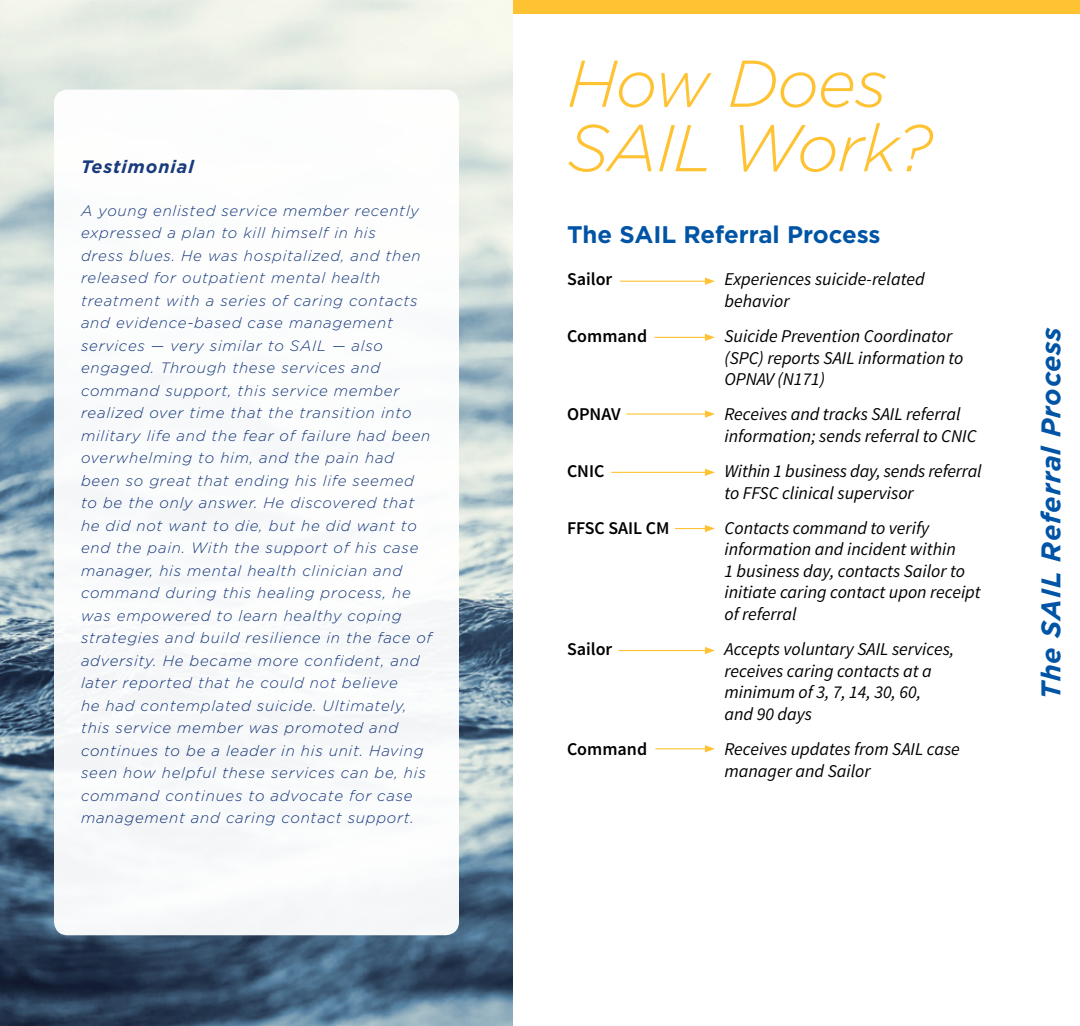
<style>
.page{position:relative;width:1080px;height:1026px;background:#fff}
.page>*{position:absolute;margin:0;border:0;box-sizing:border-box;transform-origin:0 0}
.t1{font:italic 300 66px/64.5px "Gotham";letter-spacing:-.02em;color:#fec232}
.t2{font:italic 700 27px "Gotham";letter-spacing:.03em;color:#0054a6}
.t3{font:700 24px "Gotham";color:#0054a6}
.t4{font:italic 18px/21.6px "Source Sans Pro";color:#000}
.t5{font:600 18px "Source Sans Pro";color:#000}
.t6{font:italic 700 18px "Gotham";letter-spacing:.05em;color:#0e3178}
.t7{font:italic 300 15px/22.5px "Gotham";letter-spacing:.05em;color:#0e3178}
</style>
<div class="page">
<img style="left:0;top:0;width:513px;height:1026px">
<div style="left:54px;top:90px;width:405px;height:845px;background:#fff;border-radius:14px"></div>
<div style="left:513px;top:0;width:567px;height:14px;background:#fec232"></div>
<hr style="left:620px;top:281px;width:87px;height:1px;background:#fec232">
<svg style="left:705px;top:278px;width:10px;height:7px"></svg>
<hr style="left:654px;top:337px;width:53px;height:1px;background:#fec232">
<svg style="left:705px;top:334px;width:10px;height:7px"></svg>
<hr style="left:626px;top:413px;width:81px;height:2px;background:#fec232">
<svg style="left:705px;top:410px;width:10px;height:8px"></svg>
<hr style="left:611px;top:472px;width:96px;height:1px;background:#fec232">
<svg style="left:705px;top:469px;width:10px;height:7px"></svg>
<hr style="left:675px;top:528px;width:32px;height:1px;background:#fec232">
<svg style="left:705px;top:525px;width:10px;height:7px"></svg>
<hr style="left:619px;top:650px;width:88px;height:1px;background:#fec232">
<svg style="left:705px;top:647px;width:10px;height:7px"></svg>
<hr style="left:655px;top:748px;width:52px;height:1px;background:#fec232">
<svg style="left:705px;top:745px;width:10px;height:7px"></svg>
<p class="t6" style="left:81px;top:156px;width:114px">Testimonial</p>
<p class="t7" style="left:81px;top:199px;width:352px">A young enlisted service member recently expressed a plan to kill himself in his<br>dress blues. He was hospitalized, and then released for outpatient mental health treatment with a series of caring contacts and evidence-based case management services — very similar to SAIL — also engaged. Through these services and command support, this service member realized over time that the transition into military life and the fear of failure had been overwhelming to him, and the pain had been so great that ending his life seemed to be the only answer. He discovered that he did not want to die, but he did want to end the pain. With the support of his case manager, his mental health clinician and command during this healing process, he was empowered to learn healthy coping strategies and build resilience in the face of adversity. He became more confident, and later reported that he could not believe<br>he had contemplated suicide. Ultimately, this service member was promoted and continues to be a leader in his unit. Having seen how helpful these services can be, his command continues to advocate for case management and caring contact support.</p>
<h1 class="t1" style="left:567px;top:52px;width:368px">How Does<br>SAIL Work?</h1>
<h3 class="t3" style="left:567px;top:221px;width:315px">The SAIL Referral Process</h3>
<p class="t5" style="left:567px;top:268px;width:47px">Sailor</p>
<p class="t4" style="left:724px;top:268px;width:202px">Experiences suicide-related behavior</p>
<p class="t5" style="left:567px;top:325px;width:82px">Command</p>
<p class="t4" style="left:724px;top:325px;width:241px">Suicide Prevention Coordinator (SPC) reports SAIL information to<br>OPNAV (N171)</p>
<p class="t5" style="left:567px;top:403px;width:55px">OPNAV</p>
<p class="t4" style="left:724px;top:403px;width:254px">Receives and tracks SAIL referral information; sends referral to CNIC</p>
<p class="t5" style="left:567px;top:460px;width:39px">CNIC</p>
<p class="t4" style="left:724px;top:460px;width:259px">Within 1 business day, sends referral to FFSC clinical supervisor</p>
<p class="t5" style="left:567px;top:516px;width:104px">FFSC SAIL CM</p>
<p class="t4" style="left:724px;top:517px;width:258px">Contacts command to verify information and incident within<br>1 business day, contacts Sailor to initiate caring contact upon receipt of referral</p>
<p class="t5" style="left:567px;top:638px;width:47px">Sailor</p>
<p class="t4" style="left:724px;top:638px;width:231px">Accepts voluntary SAIL services, receives caring contacts at a minimum of 3, 7, 14, 30, 60, and 90 days</p>
<p class="t5" style="left:567px;top:738px;width:82px">Command</p>
<p class="t4" style="left:724px;top:738px;width:237px">Receives updates from SAIL case manager and Sailor</p>
<h2 class="t2" style="left:1035px;top:699px;width:374px;rotate:-90deg">The SAIL Referral Process</h2>
</div>
